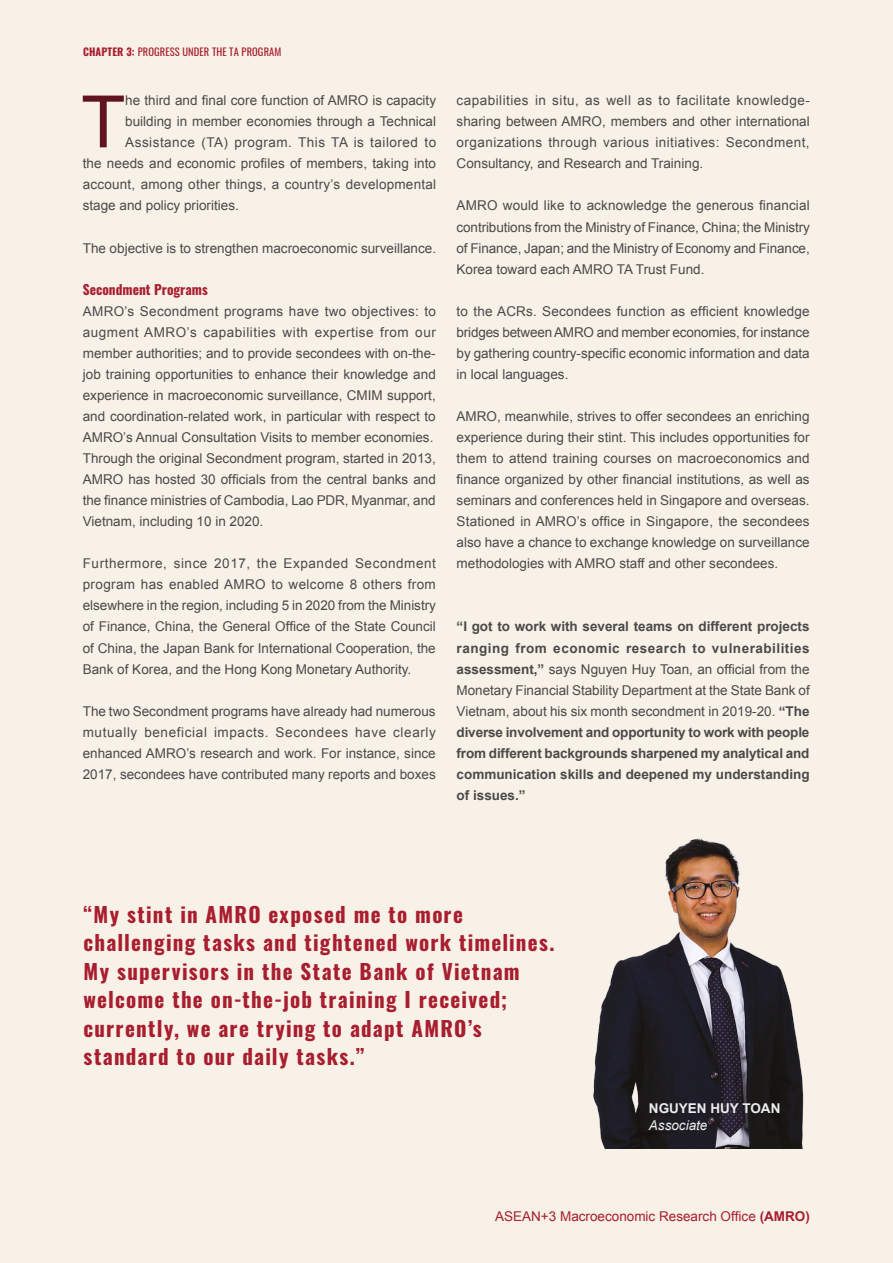
<style>
.page{position:relative;width:893px;height:1263px;background:#f8f1e7}
.page>*{position:absolute;margin:0;border:0;box-sizing:border-box;transform-origin:0 0}
.t1{font:72.3px "Arial";color:#5f141f}
.t2{font:700 21px/28.5px "Oswald";letter-spacing:.06em;color:#a81e2f}
.t3{font:13.5px/21px "Arial";color:#4a4a49;text-align:justify}
.t4{font:700 13.5px/21px "Arial";color:#4a4a49;text-align:justify}
.t5{font:13.5px "Arial";color:#a81e2f}
.t6{font:13.5px "Arial";letter-spacing:.035em;color:#4a4a49}
.t7{font:700 13.5px "Oswald";color:#a81e2f}
.t8{font:700 13.5px "Arial";color:#ededed}
.t9{font:italic 13.5px "Arial";color:#ededed}
.t10{font:10.5px "Oswald";letter-spacing:.01em;color:#a81e2f}
.s1{font-weight:700}
.s2{font-weight:400}
</style>
<div class="page">
<img style="left:593px;top:838px;width:211px;height:310px">
<p class="t10" style="left:83px;top:43px;width:200px"><span class="s1">CHAPTER 3:</span> PROGRESS UNDER THE TA PROGRAM</p>
<h1 class="t1" style="left:81px;top:75px;width:46px">T</h1>
<p class="t3" style="left:125px;top:90px;width:312px">he third and final core function of AMRO is capacity</p>
<p class="t3" style="left:125px;top:111px;width:312px">building in member economies through a Technical</p>
<p class="t6" style="left:125px;top:134px;width:312px">Assistance (TA) program. This TA is tailored to</p>
<p class="t3" style="left:83px;top:153px;width:355px">the needs and economic profiles of members, taking into</p>
<p class="t3" style="left:83px;top:174px;width:355px">account, among other things, a country’s developmental</p>
<p class="t3" style="left:83px;top:195px;width:158px">stage and policy priorities.</p>
<p class="t3" style="left:83px;top:237px;width:355px">The objective is to strengthen macroeconomic surveillance.</p>
<p class="t7" style="left:83px;top:282px;width:126px">Secondment Programs</p>
<p class="t3" style="left:83px;top:301px;width:355px;text-align:left">AMRO’s Secondment programs have two objectives: to augment AMRO’s capabilities with expertise from our member authorities; and to provide secondees with on-the&shy;job training opportunities to enhance their knowledge and experience in macroeconomic surveillance, CMIM support, and coordination-related work, in particular with respect to AMRO’s Annual Consultation Visits to member economies.<br>Through the original Secondment program, started in 2013, AMRO has hosted 30 officials from the central banks and the finance ministries of Cambodia, Lao PDR, Myanmar, and Vietnam, including 10 in 2020.</p>
<p class="t3" style="left:83px;top:553px;width:355px">Furthermore, since 2017, the Expanded Secondment program has enabled AMRO to welcome 8 others from elsewhere in the region, including 5 in 2020 from the Ministry of Finance, China, the General Office of the State Council of China, the Japan Bank for International Cooperation, the Bank of Korea, and the Hong Kong Monetary Authority.</p>
<p class="t3" style="left:83px;top:700px;width:355px">The two Secondment programs have already had numerous mutually beneficial impacts. Secondees have clearly enhanced AMRO’s research and work. For instance, since 2017, secondees have contributed many reports and boxes</p>
<p class="t3" style="left:457px;top:90px;width:355px">capabilities in situ, as well as to facilitate knowledge&shy;sharing between AMRO, members and other international organizations through various initiatives: Secondment, Consultancy, and Research and Training.</p>
<p class="t3" style="left:457px;top:195px;width:355px">AMRO would like to acknowledge the generous financial contributions from the Ministry of Finance, China; the Ministry of Finance, Japan; and the Ministry of Economy and Finance, Korea toward each AMRO TA Trust Fund.</p>
<p class="t3" style="left:457px;top:301px;width:355px">to the ACRs. Secondees function as efficient knowledge bridges between AMRO and member economies, for instance by gathering country-specific economic information and data in local languages.</p>
<p class="t3" style="left:457px;top:406px;width:355px">AMRO, meanwhile, strives to offer secondees an enriching experience during their stint. This includes opportunities for them to attend training courses on macroeconomics and finance organized by other financial institutions, as well as seminars and conferences held in Singapore and overseas.<br>Stationed in AMRO’s office in Singapore, the secondees also have a chance to exchange knowledge on surveillance methodologies with AMRO staff and other secondees.</p>
<p class="t4" style="left:457px;top:617px;width:355px">“I got to work with several teams on different projects ranging from economic research to vulnerabilities assessment,” <span class="s2">says Nguyen Huy Toan, an official from the Monetary Financial Stability Department at the State Bank of Vietnam, about his six month secondment in 2019-20.</span> “The diverse involvement and opportunity to work with people from different backgrounds sharpened my analytical and communication skills and deepened my understanding of issues.”</p>
<p class="t2" style="left:84px;top:901px;width:473px">“My stint in AMRO exposed me to more challenging tasks and tightened work timelines.<br>My supervisors in the State Bank of Vietnam welcome the on-the-job training I received; currently, we are trying to adapt AMRO’s standard to our daily tasks.”</p>
<p class="t8" style="left:649px;top:1100px;width:133px">NGUYEN HUY TOAN</p>
<p class="t9" style="left:649px;top:1116px;width:60px">Associate</p>
<p class="t5" style="left:495px;top:1207px;width:316px">ASEAN+3 Macroeconomic Research Office <span class="s1">(AMRO)</span></p>
</div>
